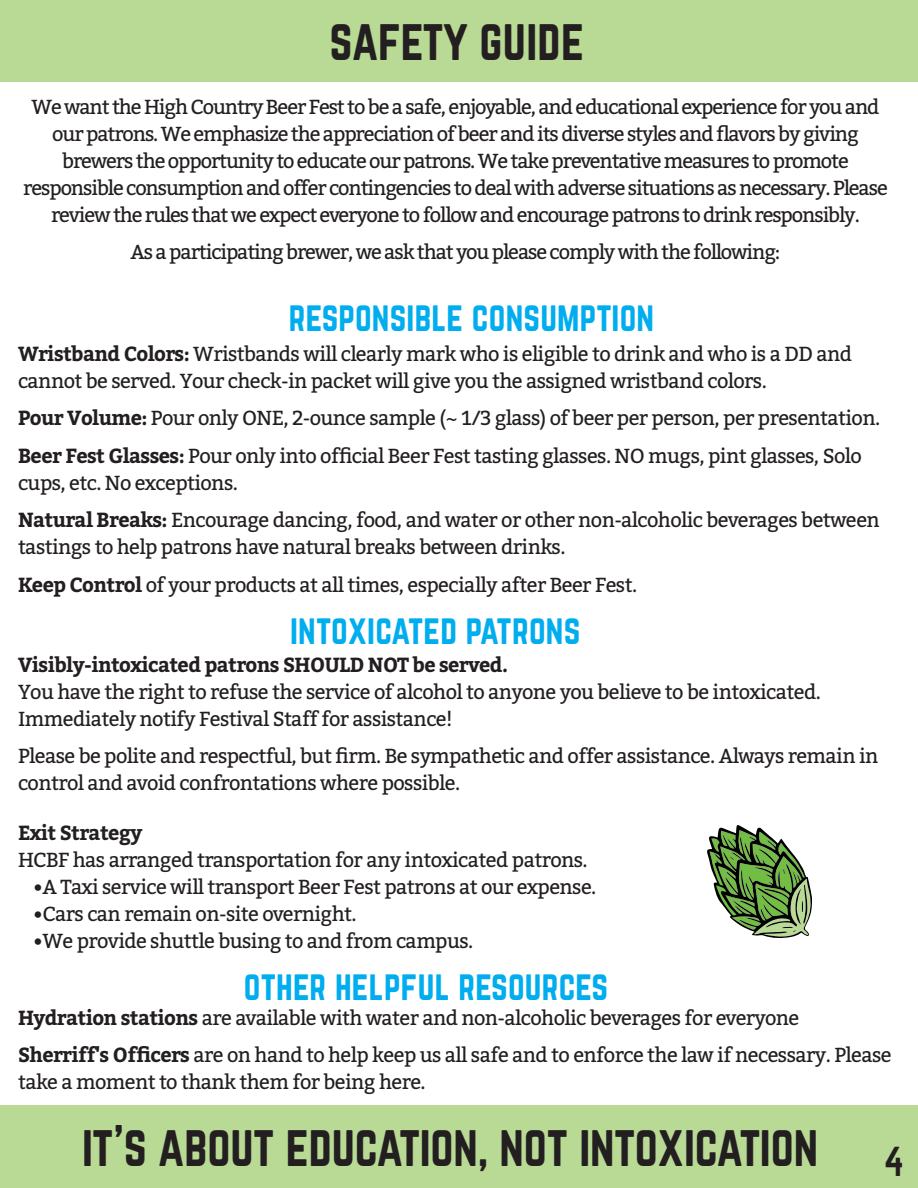
<style>
.page{position:relative;width:918px;height:1188px;background:#fff}
.page>*{position:absolute;margin:0;border:0;box-sizing:border-box;transform-origin:0 0}
.t1{font:51.3px "Norwester";letter-spacing:-.005em;color:#231f20;scale:.9 1}
.t2{font:36.6px "Norwester";letter-spacing:.005em;color:#00adee;scale:.91 1}
.t3{font:36.6px "Norwester";color:#231f20;scale:.9 1}
.t4{font:20.4px/37.5px "Bitter";letter-spacing:-.03em;color:#231f20}
.t5{font:20.4px/27px "Bitter";letter-spacing:-.055em;color:#231f20;text-align:center}
.t6{font:700 20.4px "Bitter";letter-spacing:-.03em;color:#231f20}
.s1{font-weight:700}
</style>
<div class="page">
<div style="left:0;top:0;width:918px;height:82px;background:#b9da95"></div>
<div style="left:0;top:1105px;width:918px;height:83px;background:#b9da95"></div>
<svg style="left:707px;top:825px;width:105px;height:113px"></svg>
<h1 class="t1" style="left:330px;top:15px;width:284px">SAFETY GUIDE</h1>
<p class="t5" style="left:23px;top:93px;width:866px">We want the High Country Beer Fest to be a safe, enjoyable, and educational experience for you and our patrons. We emphasize the appreciation of beer and its diverse styles and flavors by giving brewers the opportunity to educate our patrons. We take preventative measures to promote responsible consumption and offer contingencies to deal with adverse situations as necessary. Please review the rules that we expect everyone to follow and encourage patrons to drink responsibly.</p>
<p class="t5" style="left:130px;top:239px;width:652px">As a participating brewer, we ask that you please comply with the following:</p>
<h2 class="t2" style="left:289px;top:299px;width:403px">RESPONSIBLE CONSUMPTION</h2>
<p class="t4" style="left:18px;top:340px;width:836px;line-height:27px"><span class="s1">Wristband Colors:</span> Wristbands will clearly mark who is eligible to drink and who is a DD and cannot be served. Your check-in packet will give you the assigned wristband colors.</p>
<p class="t4" style="left:18px;top:399px;width:864px"><span class="s1">Pour Volume:</span> Pour only ONE, 2-ounce sample (~ 1/3 glass) of beer per person, per presentation.<br><span class="s1">Beer Fest Glasses:</span> Pour only into official Beer Fest tasting glasses. NO mugs, pint glasses, Solo</p>
<p class="t4" style="left:18px;top:464px;width:863px">cups, etc. No exceptions.<br><span class="s1">Natural Breaks:</span> Encourage dancing, food, and water or other non-alcoholic beverages between</p>
<p class="t4" style="left:18px;top:528px;width:621px">tastings to help patrons have natural breaks between drinks.<br><span class="s1">Keep Control</span> of your products at all times, especially after Beer Fest.</p>
<h2 class="t2" style="left:290px;top:612px;width:320px">INTOXICATED PATRONS</h2>
<p class="t6" style="left:18px;top:651px;width:492px">Visibly-intoxicated patrons SHOULD NOT be served.</p>
<p class="t4" style="left:18px;top:678px;width:805px;line-height:27px">You have the right to refuse the service of alcohol to anyone you believe to be intoxicated.<br>Immediately notify Festival Staff for assistance!</p>
<p class="t4" style="left:18px;top:743px;width:862px;line-height:27px">Please be polite and respectful, but firm. Be sympathetic and offer assistance. Always remain in control and avoid confrontations where possible.</p>
<p class="t6" style="left:18px;top:819px;width:126px">Exit Strategy</p>
<p class="t4" style="left:18px;top:841px;width:571px">HCBF has arranged transportation for any intoxicated patrons.</p>
<p class="t4" style="left:33px;top:868px;width:565px">•A Taxi service will transport Beer Fest patrons at our expense.</p>
<p class="t4" style="left:33px;top:895px;width:325px">•Cars can remain on-site overnight.</p>
<p class="t4" style="left:33px;top:922px;width:442px">•We provide shuttle busing to and from campus.</p>
<h2 class="t2" style="left:244px;top:968px;width:402px">OTHER HELPFUL RESOURCES</h2>
<p class="t4" style="left:18px;top:999px;width:875px"><span class="s1">Hydration stations</span> are available with water and non-alcoholic beverages for everyone<br><span class="s1">Sherriff's Officers</span> are on hand to help keep us all safe and to enforce the law if necessary. Please</p>
<p class="t4" style="left:18px;top:1064px;width:409px">take a moment to thank them for being here.</p>
<h1 class="t1" style="left:82px;top:1121px;width:819px">IT’S ABOUT EDUCATION, NOT INTOXICATION</h1>
<h2 class="t3" style="left:884px;top:1144px;width:23px">4</h2>
</div>
